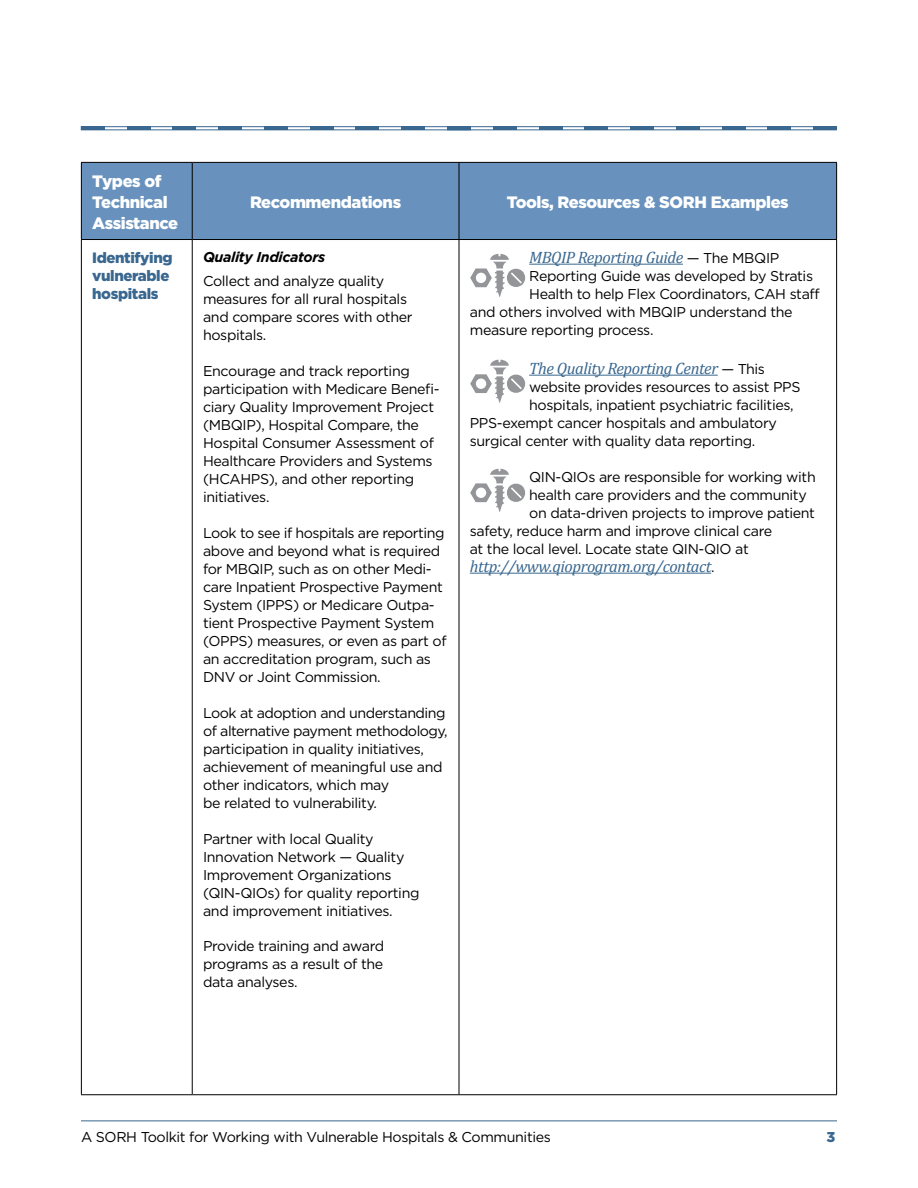
<style>
.page{position:relative;width:918px;height:1188px;background:#fff}
.page>*{position:absolute;margin:0;border:0;box-sizing:border-box;transform-origin:0 0}
.t1{font:italic 16.5px "Cambria";letter-spacing:-.025em;color:#39678f}
.t2{font:900 16.5px/21px "Gotham HTF";letter-spacing:-.025em;color:#fff}
.t3{font:900 15px/18px "Gotham HTF";letter-spacing:-.025em;color:#39678f}
.t4{font:14.25px/18px "Gotham HTF";letter-spacing:-.025em;color:#000}
.t5{font:italic 700 14.25px "Gotham";letter-spacing:-.025em;color:#000}
.t6{font:900 14.25px "Gotham HTF";color:#39678f}
.s1{font-family:"Gotham HTF";font-style:normal;font-size:14.25px;color:#000}
</style>
<div class="page">
<hr style="left:81px;top:1120px;width:756px;height:1px;background:#39678f">
<div style="left:82px;top:163px;width:754px;height:76px;background:#6892bd"></div>
<hr style="left:81px;top:162px;width:111px;height:1px;background:#000">
<hr style="left:81px;top:163px;width:1px;height:76px;background:#000">
<hr style="left:192px;top:162px;width:267px;height:1px;background:#000">
<hr style="left:192px;top:163px;width:1px;height:76px;background:#000">
<hr style="left:459px;top:162px;width:378px;height:1px;background:#000">
<hr style="left:459px;top:163px;width:1px;height:76px;background:#000">
<hr style="left:836px;top:163px;width:1px;height:76px;background:#000">
<hr style="left:81px;top:239px;width:111px;height:1px;background:#000">
<hr style="left:81px;top:240px;width:1px;height:854px;background:#000">
<hr style="left:192px;top:239px;width:267px;height:1px;background:#000">
<hr style="left:192px;top:240px;width:1px;height:854px;background:#000">
<hr style="left:459px;top:239px;width:378px;height:1px;background:#000">
<hr style="left:459px;top:240px;width:1px;height:854px;background:#000">
<hr style="left:836px;top:240px;width:1px;height:854px;background:#000">
<hr style="left:81px;top:1094px;width:111px;height:1px;background:#000">
<hr style="left:192px;top:1094px;width:267px;height:1px;background:#000">
<hr style="left:459px;top:1094px;width:378px;height:1px;background:#000">
<hr style="left:529px;top:264px;width:154px;height:1px;background:#39678f">
<hr style="left:529px;top:375px;width:189px;height:1px;background:#39678f">
<hr style="left:470px;top:573px;width:241px;height:1px;background:#39678f">
<svg style="left:470px;top:254px;width:56px;height:43px"></svg>
<svg style="left:470px;top:360px;width:56px;height:43px"></svg>
<svg style="left:470px;top:469px;width:56px;height:43px"></svg>
<div style="left:81px;top:126px;width:389px;height:4px;border:1px solid #39678f"></div>
<div style="left:447px;top:126px;width:390px;height:4px;border:1px solid #39678f"></div>
<p class="t2" style="left:92px;top:170px;width:88px">Types of<br>Technical<br>Assistance</p>
<p class="t2" style="left:250px;top:191px;width:153px">Recommendations</p>
<p class="t2" style="left:507px;top:191px;width:283px">Tools, Resources &amp; SORH Examples</p>
<p class="t3" style="left:92px;top:248px;width:82px">Identifying vulnerable hospitals</p>
<p class="t5" style="left:203px;top:248px;width:124px">Quality Indicators</p>
<p class="t4" style="left:203px;top:271px;width:211px">Collect and analyze quality measures for all rural hospitals and compare scores with other hospitals.</p>
<p class="t4" style="left:203px;top:361px;width:238px">Encourage and track reporting participation with Medicare Benefi&shy;ciary Quality Improvement Project (MBQIP), Hospital Compare, the<br>Hospital Consumer Assessment of<br>Healthcare Providers and Systems (HCAHPS), and other reporting initiatives.</p>
<p class="t4" style="left:203px;top:523px;width:245px">Look to see if hospitals are reporting above and beyond what is required for MBQIP, such as on other Medi&shy;care Inpatient Prospective Payment System (IPPS) or Medicare Outpa&shy;tient Prospective Payment System (OPPS) measures, or even as part of an accreditation program, such as DNV or Joint Commission.</p>
<p class="t4" style="left:203px;top:703px;width:246px">Look at adoption and understanding of alternative payment methodology, participation in quality initiatives, achievement of meaningful use and other indicators, which may<br>be related to vulnerability.</p>
<p class="t4" style="left:203px;top:829px;width:218px">Partner with local Quality<br>Innovation Network — Quality<br>Improvement Organizations (QIN-QIOs) for quality reporting and improvement initiatives.</p>
<p class="t4" style="left:203px;top:937px;width:183px;text-align:justify">Provide training and award programs as a result of the data analyses.</p>
<p class="t1" style="left:529px;top:246px;width:252px">MBQIP Reporting Guide <span class="s1">— The MBQIP</span></p>
<p class="t4" style="left:529px;top:267px;width:285px">Reporting Guide was developed by Stratis</p>
<p class="t4" style="left:529px;top:285px;width:292px">Health to help Flex Coordinators, CAH staff</p>
<p class="t4" style="left:470px;top:303px;width:324px">and others involved with MBQIP understand the</p>
<p class="t4" style="left:470px;top:321px;width:185px">measure reporting process.</p>
<p class="t1" style="left:529px;top:357px;width:237px">The Quality Reporting Center <span class="s1">— This</span></p>
<p class="t4" style="left:529px;top:378px;width:273px">website provides resources to assist PPS</p>
<p class="t4" style="left:529px;top:396px;width:266px">hospitals, inpatient psychiatric facilities,</p>
<p class="t4" style="left:470px;top:414px;width:309px">PPS-exempt cancer hospitals and ambulatory</p>
<p class="t4" style="left:470px;top:432px;width:287px">surgical center with quality data reporting.</p>
<p class="t4" style="left:529px;top:468px;width:288px">QIN-QIOs are responsible for working with</p>
<p class="t4" style="left:529px;top:486px;width:279px">health care providers and the community</p>
<p class="t4" style="left:529px;top:504px;width:287px">on data-driven projects to improve patient</p>
<p class="t4" style="left:470px;top:522px;width:304px">safety, reduce harm and improve clinical care</p>
<p class="t4" style="left:470px;top:540px;width:281px">at the local level. Locate state QIN-QIO at</p>
<p class="t1" style="left:470px;top:555px;width:246px">http://www.qioprogram.org/contact<span class="s1">.</span></p>
<p class="t4" style="left:81px;top:1128px;width:471px">A SORH Toolkit for Working with Vulnerable Hospitals &amp; Communities</p>
<p class="t6" style="left:827px;top:1128px;width:10px">3</p>
</div>
